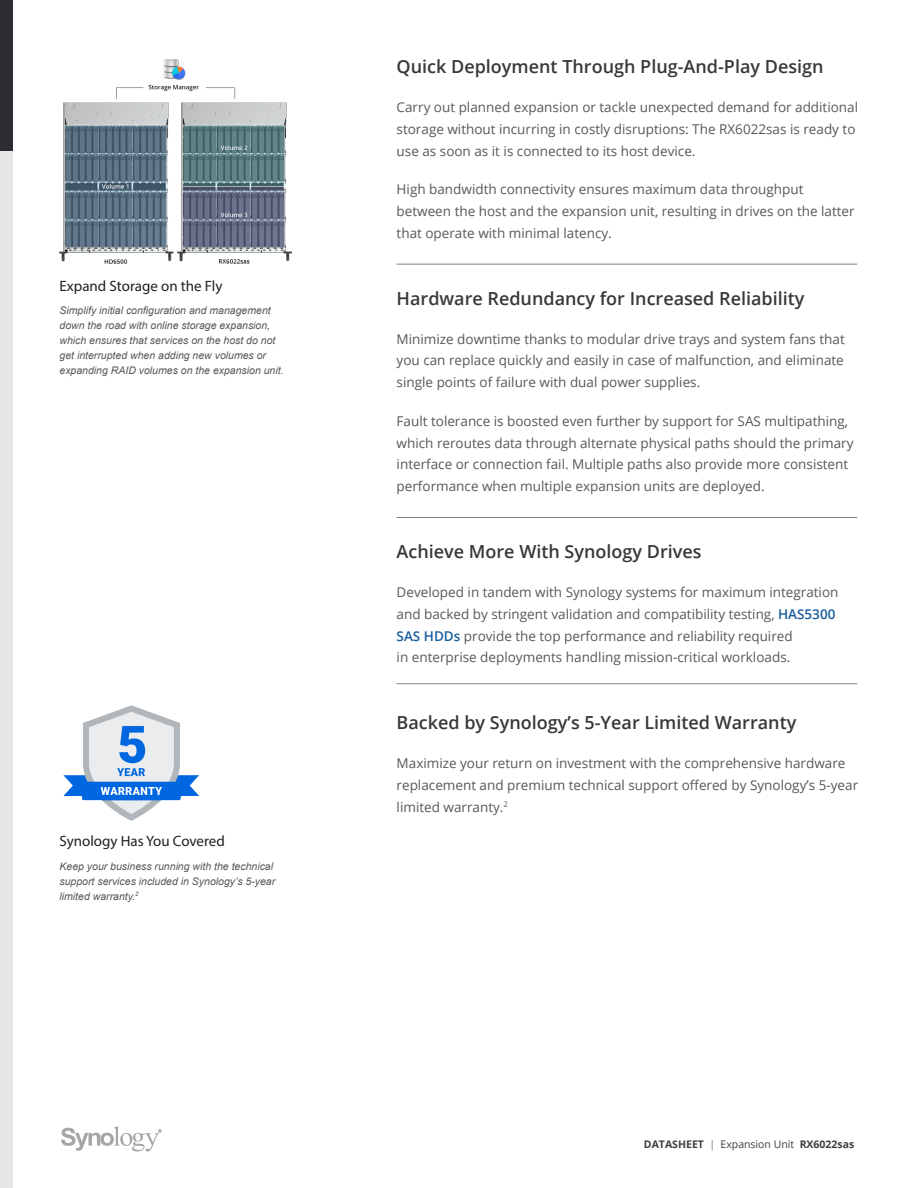
<style>
.page{position:relative;width:918px;height:1188px;background:#fff}
.page>*{position:absolute;margin:0;border:0;box-sizing:border-box;transform-origin:0 0}
.Chapter_Title{font:600 18px "Open Sans";color:#383839}
.Body_Content{font:600 18px "Open Sans";color:#383839}
.Graphic_Title{font:15px "Myriad Pro";color:#231f20}
.Body_Content-2{font:13.5px/21.8px "Open Sans";color:#57585a}
.Graphic_Title-2{font:italic 10.5px/15px "Arial";color:#57585a}
.Graphic_Text{font:italic 10.5px/15px "Arial";color:#57585a}
.t1{font:700 10.5px "Open Sans";color:#3e3e3f}
.s1{font-weight:600;color:#175d9e}
.s2{font-weight:300}
.s3{font-weight:400}
</style>
<div class="page">
<div style="left:0;top:150px;width:13px;height:1038px;background:#e6e7e9"></div>
<div style="left:0;top:0;width:13px;height:150px;background:#2b2d33"></div>
<svg style="left:61px;top:1126px;width:101px;height:26px"></svg>
<hr style="left:397px;top:264px;width:460px;height:1px;background:#808285">
<hr style="left:397px;top:517px;width:460px;height:1px;background:#808285">
<hr style="left:397px;top:683px;width:460px;height:1px;background:#808285">
<img style="left:63px;top:705px;width:136px;height:116px">
<img style="left:59px;top:59px;width:233px;height:205px">
<p class="Graphic_Title" style="left:60px;top:276px;width:165px">Expand Storage on the Fly</p>
<p class="Graphic_Title-2" style="left:60px;top:303px;width:226px">Simplify initial configuration and management down the road with online storage expansion, which ensures that services on the host do not get interrupted when adding new volumes or expanding RAID volumes on the expansion unit.</p>
<p class="Graphic_Title" style="left:60px;top:832px;width:167px">Synology Has You Covered</p>
<p class="Graphic_Text" style="left:60px;top:859px;width:217px">Keep your business running with the technical support services included in Synology’s 5-year limited warranty.<sup>2</sup></p>
<p class="Chapter_Title" style="left:397px;top:54px;width:428px">Quick Deployment Through Plug-And-Play Design</p>
<p class="Body_Content-2" style="left:397px;top:96px;width:463px">Carry out planned expansion or tackle unexpected demand for additional storage without incurring in costly disruptions: The RX6022sas is ready to use as soon as it is connected to its host device.</p>
<p class="Body_Content-2" style="left:397px;top:178px;width:460px">High bandwidth connectivity ensures maximum data throughput between the host and the expansion unit, resulting in drives on the latter that operate with minimal latency.</p>
<p class="Chapter_Title" style="left:397px;top:286px;width:409px">Hardware Redundancy for Increased Reliability</p>
<p class="Body_Content-2" style="left:397px;top:328px;width:450px;text-align:justify">Minimize downtime thanks to modular drive trays and system fans that you can replace quickly and easily in case of malfunction, and eliminate single points of failure with dual power supplies.</p>
<p class="Body_Content-2" style="left:397px;top:410px;width:458px">Fault tolerance is boosted even further by support for SAS multipathing, which reroutes data through alternate physical paths should the primary interface or connection fail. Multiple paths also provide more consistent performance when multiple expansion units are deployed.</p>
<p class="Chapter_Title" style="left:397px;top:539px;width:307px">Achieve More With Synology Drives</p>
<p class="Body_Content-2" style="left:397px;top:581px;width:443px">Developed in tandem with Synology systems for maximum integration and backed by stringent validation and compatibility testing, <span class="s1">HAS5300<br>SAS HDDs</span> provide the top performance and reliability required<br>in enterprise deployments handling mission-critical workloads.</p>
<p class="Body_Content" style="left:397px;top:711px;width:401px">Backed by Synology’s 5-Year Limited Warranty</p>
<p class="Body_Content-2" style="left:397px;top:752px;width:463px">Maximize your return on investment with the comprehensive hardware replacement and premium technical support offered by Synology’s 5-year limited warranty.<sup>2</sup></p>
<p class="t1" style="left:644px;top:1136px;width:212px">DATASHEET <span class="s2">|</span> <span class="s3">Expansion Unit</span> RX6022sas</p>
</div>
